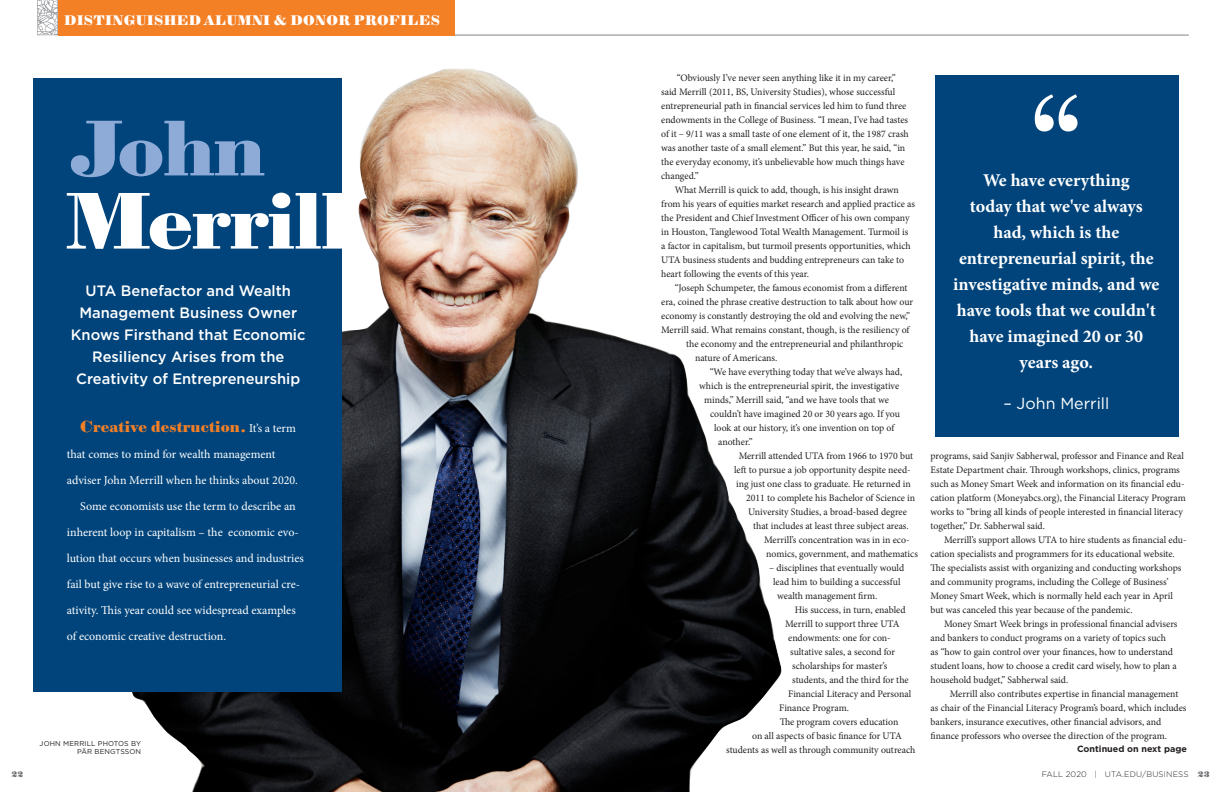
<style>
.page{position:relative;width:1224px;height:792px;background:#fff}
.page>*{position:absolute;margin:0;border:0;box-sizing:border-box;transform-origin:0 0}
.Body{font:86px "Sybarite Small";color:#fff}
.t1{font:80.6px "Sybarite Small";letter-spacing:-.02em;color:#fff;scale:1.05 1}
.t2{font:79.3px "Sybarite Small";color:#8eabd8;scale:1.05 1}
.Body-2{font:700 18px/26px "Minion Pro";color:#fff;text-align:center}
.t3{font:16px "Sybarite Small";letter-spacing:.01em;color:#f48026}
.Body-3{font:16px "Gotham";color:#fff}
.t4{font:500 15px/22px "Gotham";color:#fff;text-align:center}
.t5{font:14px "Sybarite Small";letter-spacing:.02em;color:#fff}
.t6{font:12px/26px "Minion Pro";color:#fff}
.t7{font:10px/14px "Minion Pro";letter-spacing:-.005em;color:#231f20}
.t8{font:700 9px "Gotham";color:#231f20}
.t9{font:300 8px "Gotham";letter-spacing:.02em;color:#231f20}
.t10{font:8px "Sybarite Small";color:#6c6d70}
.Body-4{font:7px/8.4px "Gotham";letter-spacing:.02em;color:#231f20;text-align:right}
.s1{font-family:"Minion Pro";font-size:12px;color:#fff}
</style>
<div class="page">
<hr style="left:455px;top:35px;width:734px;height:1px;background:#808285">
<svg style="left:37px;top:0;width:21px;height:35px"></svg>
<div style="left:58px;top:0;width:397px;height:35px;background:#f48026"></div>
<img style="left:120px;top:69px;width:662px;height:723px">
<div style="left:33px;top:78px;width:309px;height:613px;background:#00447b"></div>
<div style="left:936px;top:75px;width:243px;height:362px;background:#00447b"></div>
<p class="t5" style="left:64px;top:11px;width:378px">DISTINGUISHED ALUMNI &amp; DONOR PROFILES</p>
<p class="t2" style="left:71px;top:98px;width:186px">John</p>
<p class="t1" style="left:65px;top:170px;width:272px">Merrill</p>
<p class="t4" style="left:71px;top:279px;width:236px">UTA Benefactor and Wealth<br>Management Business Owner<br>Knows Firsthand that Economic<br>Resiliency Arises from the<br>Creativity of Entrepreneurship</p>
<p class="t3" style="left:80px;top:416px;width:217px">Creative destruction. <span class="s1">It’s a term</span></p>
<p class="t6" style="left:67px;top:441px;width:233px">that comes to mind for wealth management adviser John Merrill when he thinks about 2020.</p>
<p class="t6" style="left:67px;top:493px;width:239px;text-indent:14px">Some economists use the term to describe an inherent loop in capitalism – the economic evo&shy;lution that occurs when businesses and industries fail but give rise to a wave of entrepreneurial cre&shy;ativity. This year could see widespread examples of economic creative destruction.</p>
<p class="Body-4" style="left:40px;top:739px;width:103px">JOHN MERRILL PHOTOS BY<br>PÄR BENGTSSON</p>
<p class="t7" style="left:661px;top:71px;width:249px;text-indent:16px">“Obviously I’ve never seen anything like it in my career,” said Merrill (2011, BS, University Studies), whose successful entrepreneurial path in financial services led him to fund three endowments in the College of Business. “I mean, I’ve had tastes of it – 9/11 was a small taste of one element of it, the 1987 crash was another taste of a small element.” But this year, he said, “in the everyday economy, it’s unbelievable how much things have changed.”</p>
<p class="t7" style="left:661px;top:183px;width:255px;text-indent:14px">What Merrill is quick to add, though, is his insight drawn from his years of equities market research and applied practice as the President and Chief Investment Officer of his own company in Houston, Tanglewood Total Wealth Management. Turmoil is a factor in capitalism, but turmoil presents opportunities, which UTA business students and budding entrepreneurs can take to heart following the events of this year.</p>
<p class="t7" style="left:675px;top:281px;width:234px">“Joseph Schumpeter, the famous economist from a different</p>
<p class="t7" style="left:661px;top:295px;width:254px">era, coined the phrase creative destruction to talk about how our</p>
<p class="t7" style="left:661px;top:309px;width:251px">economy is constantly destroying the old and evolving the new,”</p>
<p class="t7" style="left:661px;top:323px;width:250px">Merrill said. What remains constant, though, is the resiliency of</p>
<p class="t7" style="left:686px;top:337px;width:219px">the economy and the entrepreneurial and philanthropic</p>
<p class="t7" style="left:695px;top:351px;width:84px">nature of Americans.</p>
<p class="t7" style="left:710px;top:365px;width:194px">“We have everything today that we’ve always had,</p>
<p class="t7" style="left:699px;top:379px;width:202px">which is the entrepreneurial spirit, the investigative</p>
<p class="t7" style="left:704px;top:393px;width:186px">minds,” Merrill said, “and we have tools that we</p>
<p class="t7" style="left:710px;top:407px;width:191px">couldn’t have imagined 20 or 30 years ago. If you</p>
<p class="t7" style="left:714px;top:421px;width:182px">look at our history, it’s one invention on top of</p>
<p class="t7" style="left:718px;top:435px;width:36px">another.”</p>
<p class="t7" style="left:739px;top:449px;width:176px">Merrill attended UTA from 1966 to 1970 but</p>
<p class="t7" style="left:734px;top:463px;width:178px">left to pursue a job opportunity despite need-</p>
<p class="t7" style="left:736px;top:477px;width:176px">ing just one class to graduate. He returned in</p>
<p class="t7" style="left:746px;top:491px;width:171px">2011 to complete his Bachelor of Science in</p>
<p class="t7" style="left:748px;top:505px;width:160px">University Studies, a broad-based degree</p>
<p class="t7" style="left:753px;top:519px;width:157px">that includes at least three subject areas.</p>
<p class="t7" style="left:764px;top:533px;width:147px">Merrill’s concentration was in in eco-</p>
<p class="t7" style="left:766px;top:547px;width:153px">nomics, government, and mathematics</p>
<p class="t7" style="left:769px;top:561px;width:137px">– disciplines that eventually would</p>
<p class="t7" style="left:773px;top:575px;width:129px">lead him to building a successful</p>
<p class="t7" style="left:777px;top:589px;width:102px">wealth management firm.</p>
<p class="t7" style="left:795px;top:603px;width:112px">His success, in turn, enabled</p>
<p class="t7" style="left:785px;top:617px;width:116px">Merrill to support three UTA</p>
<p class="t7" style="left:788px;top:631px;width:104px">endowments: one for con-</p>
<p class="t7" style="left:790px;top:645px;width:106px">sultative sales, a second for</p>
<p class="t7" style="left:792px;top:659px;width:97px">scholarships for master’s</p>
<p class="t7" style="left:792px;top:673px;width:118px">students, and the third for the</p>
<p class="t7" style="left:788px;top:687px;width:125px">Financial Literacy and Personal</p>
<p class="t7" style="left:779px;top:701px;width:71px">Finance Program.</p>
<p class="t7" style="left:780px;top:715px;width:120px">The program covers education</p>
<p class="t7" style="left:752px;top:729px;width:151px">on all aspects of basic finance for UTA</p>
<p class="t7" style="left:726px;top:743px;width:191px">students as well as through community outreach</p>
<p class="Body" style="left:1028px;top:71px;width:59px">“</p>
<p class="Body-2" style="left:953px;top:167px;width:208px">We have everything<br>today that we've always had, which is the entrepreneurial spirit, the investigative minds, and we have tools that we couldn't have imagined 20 or 30 years ago.</p>
<p class="Body-3" style="left:1003px;top:393px;width:107px">– John Merrill</p>
<p class="t7" style="left:931px;top:449px;width:257px">programs, said Sanjiv Sabherwal, professor and Finance and Real Estate Department chair. Through workshops, clinics, programs such as Money Smart Week and information on its financial edu&shy;cation platform (Moneyabcs.org), the Financial Literacy Program works to “bring all kinds of people interested in financial literacy together,” Dr. Sabherwal said.</p>
<p class="t7" style="left:931px;top:533px;width:257px;text-indent:14px">Merrill’s support allows UTA to hire students as financial edu&shy;cation specialists and programmers for its educational website.<br>The specialists assist with organizing and conducting workshops and community programs, including the College of Business’ Money Smart Week, which is normally held each year in April but was canceled this year because of the pandemic.</p>
<p class="t7" style="left:931px;top:617px;width:248px;text-indent:14px">Money Smart Week brings in professional financial advisers and bankers to conduct programs on a variety of topics such<br>as “how to gain control over your finances, how to understand student loans, how to choose a credit card wisely, how to plan a household budget,” Sabherwal said.</p>
<p class="t7" style="left:931px;top:687px;width:258px;text-indent:19px">Merrill also contributes expertise in financial management as chair of the Financial Literacy Program’s board, which includes bankers, insurance executives, other financial advisors, and finance professors who oversee the direction of the program.</p>
<p class="t8" style="left:1077px;top:743px;width:111px">Continued on next page</p>
<p class="t10" style="left:12px;top:770px;width:13px">22</p>
<p class="t9" style="left:1042px;top:770px;width:148px">FALL 2020 | UTA.EDU/BUSINESS</p>
<p class="t10" style="left:1198px;top:770px;width:13px">23</p>
</div>
